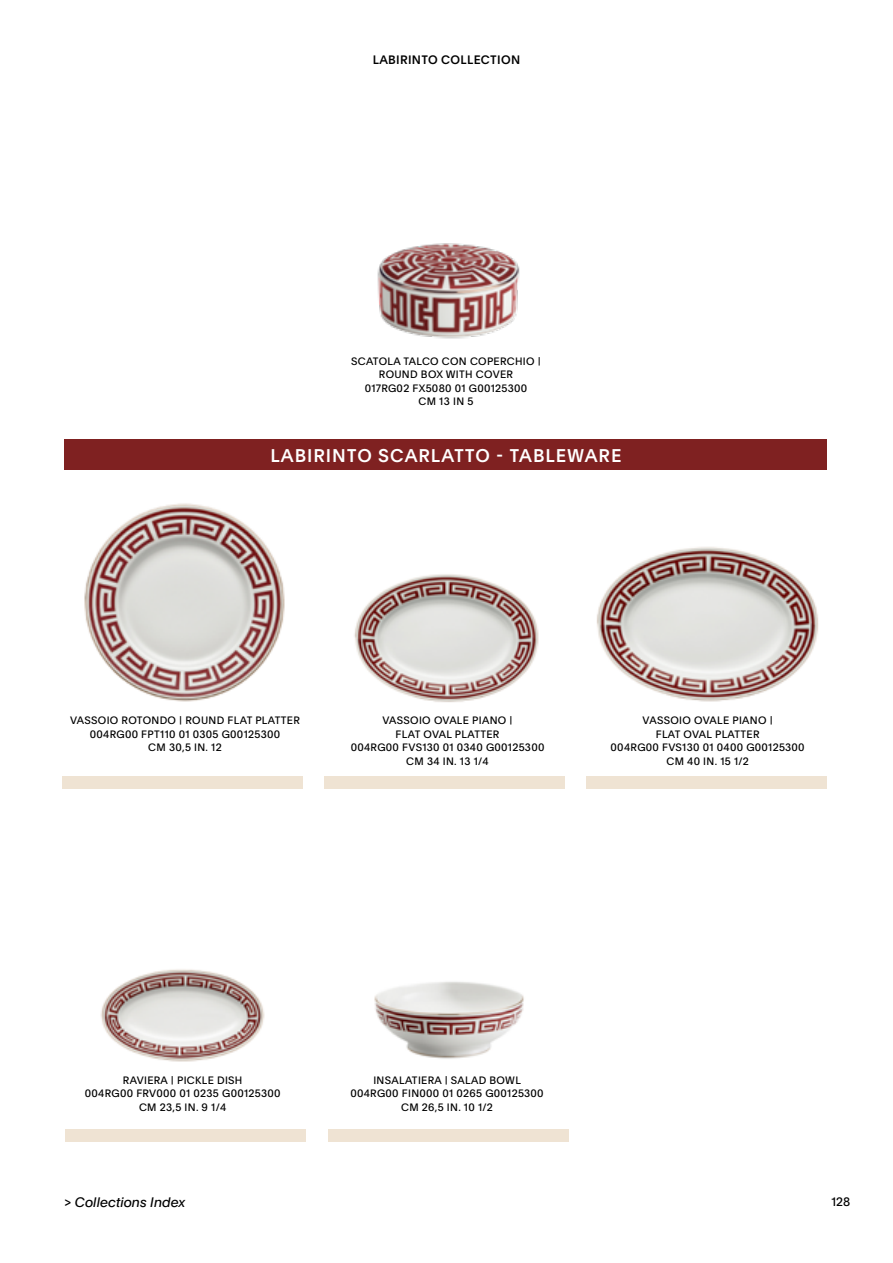
<style>
.page{position:relative;width:893px;height:1263px;background:#fff}
.page>*{position:absolute;margin:0;border:0;box-sizing:border-box;transform-origin:0 0}
.t1{font:500 18px "Plain";letter-spacing:.055em;color:#fff}
.t2{font:italic 13.5px "Plain";color:#000}
.t3{font:500 12px "Plain";letter-spacing:.025em;color:#000}
.t4{font:12px "Plain";color:#000}
.t5{font:10.5px/13.5px "Plain";letter-spacing:.025em;color:#000;text-align:center}
</style>
<div class="page">
<img style="left:354px;top:574px;width:185px;height:128px">
<img style="left:597px;top:547px;width:222px;height:155px">
<img style="left:84px;top:503px;width:201px;height:199px">
<img style="left:377px;top:243px;width:143px;height:96px">
<div style="left:65px;top:439px;width:762px;height:31px;background:#7f2121"></div>
<img style="left:101px;top:969px;width:164px;height:93px">
<img style="left:374px;top:981px;width:150px;height:78px">
<div style="left:62px;top:777px;width:241px;height:12px;background:#efe3d3"></div>
<div style="left:65px;top:1129px;width:241px;height:12px;background:#efe3d3"></div>
<div style="left:324px;top:777px;width:241px;height:12px;background:#efe3d3"></div>
<div style="left:328px;top:1129px;width:241px;height:12px;background:#efe3d3"></div>
<div style="left:586px;top:777px;width:241px;height:12px;background:#efe3d3"></div>
<p class="t3" style="left:373px;top:51px;width:149px">LABIRINTO COLLECTION</p>
<p class="t5" style="left:351px;top:354px;width:191px">SCATOLA TALCO CON COPERCHIO |<br>ROUND BOX WITH COVER<br>017RG02 FX5080 01 G00125300<br>CM 13 IN 5</p>
<h1 class="t1" style="left:270px;top:443px;width:352px">LABIRINTO SCARLATTO - TABLEWARE</h1>
<p class="t5" style="left:70px;top:713px;width:231px">VASSOIO ROTONDO | ROUND FLAT PLATTER<br>004RG00 FPT110 01 0305 G00125300<br>CM 30,5 IN. 12</p>
<p class="t5" style="left:351px;top:713px;width:195px">VASSOIO OVALE PIANO |<br>FLAT OVAL PLATTER<br>004RG00 FVS130 01 0340 G00125300<br>CM 34 IN. 13 1/4</p>
<p class="t5" style="left:611px;top:713px;width:196px">VASSOIO OVALE PIANO |<br>FLAT OVAL PLATTER<br>004RG00 FVS130 01 0400 G00125300<br>CM 40 IN. 15 1/2</p>
<p class="t5" style="left:85px;top:1073px;width:197px">RAVIERA | PICKLE DISH<br>004RG00 FRV000 01 0235 G00125300<br>CM 23,5 IN. 9 1/4</p>
<p class="t5" style="left:350px;top:1073px;width:195px">INSALATIERA | SALAD BOWL<br>004RG00 FIN000 01 0265 G00125300<br>CM 26,5 IN. 10 1/2</p>
<p class="t2" style="left:64px;top:1192px;width:123px">&gt; Collections Index</p>
<p class="t4" style="left:831px;top:1194px;width:20px">128</p>
</div>
